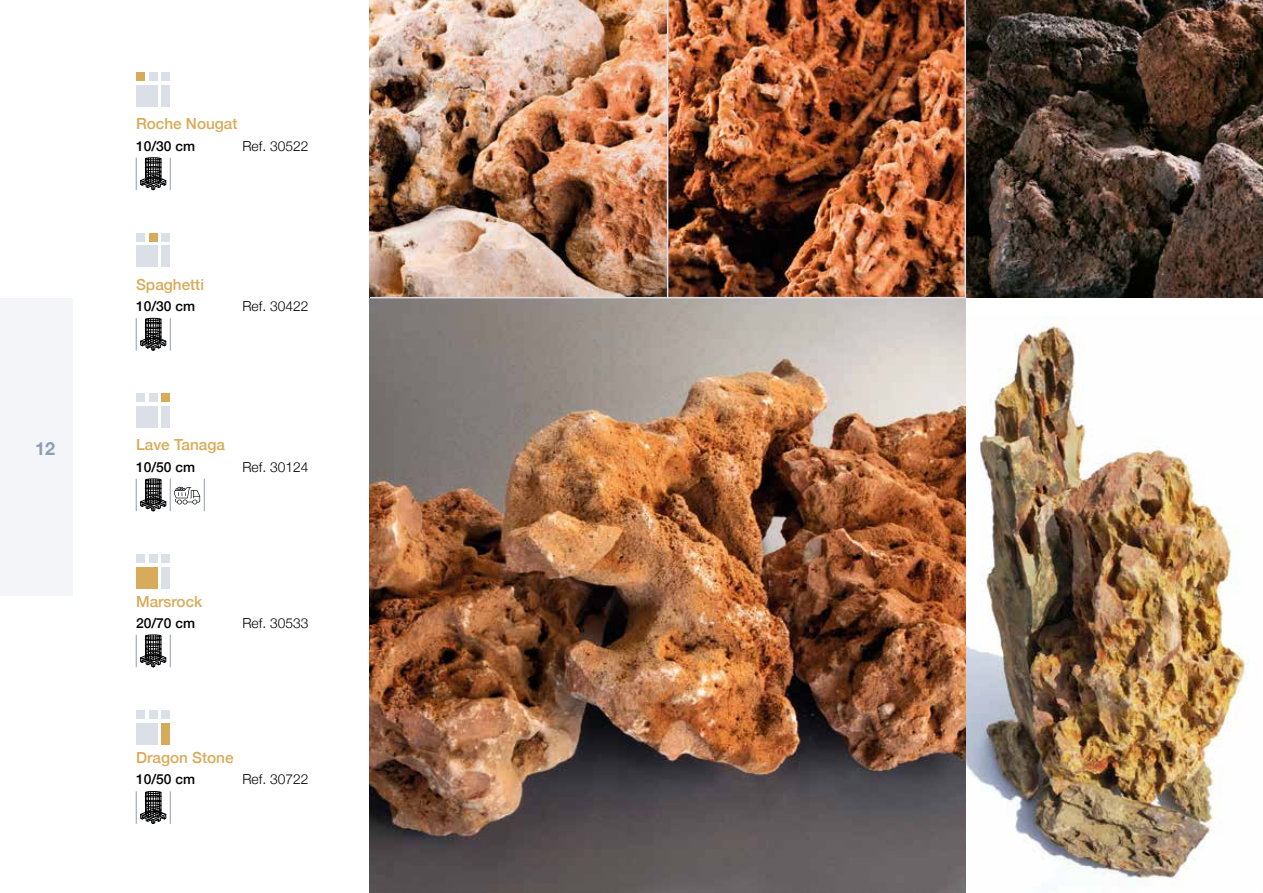
<style>
.page{position:relative;width:1263px;height:893px;background:#fff}
.page>*{position:absolute;margin:0;border:0;box-sizing:border-box;transform-origin:0 0}
.t1{font:700 18px "Helvetica Neue";color:#8d9eb4}
.t2{font:500 15.3px "Helvetica Neue";color:#d7ab59}
.t3{font:300 13.8px "Helvetica Neue";color:#000}
.t4{font:500 13.8px "Helvetica Neue";color:#000}
</style>
<div class="page">
<div style="left:0;top:298px;width:72px;height:297px;background:#f3f5f8"></div>
<img style="left:965px;top:316px;width:283px;height:577px">
<img style="left:370px;top:298px;width:595px;height:595px">
<img style="left:370px;top:0;width:893px;height:298px">
<div style="left:136px;top:85px;width:21px;height:21px;background:#dbdfe8"></div>
<div style="left:162px;top:72px;width:8px;height:9px;background:#dbdfe8"></div>
<div style="left:162px;top:85px;width:8px;height:21px;background:#dbdfe8"></div>
<div style="left:149px;top:72px;width:8px;height:9px;background:#dbdfe8"></div>
<div style="left:136px;top:72px;width:9px;height:9px;background:#d7ab59"></div>
<hr style="left:136px;top:158px;width:1px;height:32px;background:#8d9eb4">
<hr style="left:170px;top:158px;width:1px;height:32px;background:#8d9eb4">
<svg style="left:140px;top:158px;width:27px;height:33px"></svg>
<div style="left:136px;top:246px;width:21px;height:21px;background:#dbdfe8"></div>
<div style="left:162px;top:233px;width:8px;height:8px;background:#dbdfe8"></div>
<div style="left:162px;top:246px;width:8px;height:21px;background:#dbdfe8"></div>
<div style="left:149px;top:233px;width:8px;height:8px;background:#d7ab59"></div>
<div style="left:136px;top:233px;width:9px;height:8px;background:#dbdfe8"></div>
<hr style="left:136px;top:318px;width:1px;height:33px;background:#8d9eb4">
<hr style="left:170px;top:318px;width:1px;height:33px;background:#8d9eb4">
<svg style="left:140px;top:318px;width:27px;height:33px"></svg>
<div style="left:136px;top:406px;width:21px;height:22px;background:#dbdfe8"></div>
<div style="left:162px;top:394px;width:8px;height:8px;background:#d7ab59"></div>
<div style="left:162px;top:406px;width:8px;height:22px;background:#dbdfe8"></div>
<div style="left:149px;top:394px;width:8px;height:8px;background:#dbdfe8"></div>
<div style="left:136px;top:394px;width:9px;height:8px;background:#dbdfe8"></div>
<hr style="left:136px;top:479px;width:1px;height:32px;background:#8d9eb4">
<hr style="left:170px;top:479px;width:1px;height:32px;background:#8d9eb4">
<hr style="left:204px;top:479px;width:1px;height:32px;background:#8d9eb4">
<svg style="left:140px;top:479px;width:27px;height:33px"></svg>
<svg style="left:174px;top:487px;width:26px;height:17px"></svg>
<div style="left:136px;top:567px;width:21px;height:21px;background:#d7ab59"></div>
<div style="left:162px;top:554px;width:8px;height:9px;background:#dbdfe8"></div>
<div style="left:162px;top:567px;width:8px;height:21px;background:#dbdfe8"></div>
<div style="left:149px;top:554px;width:8px;height:9px;background:#dbdfe8"></div>
<div style="left:136px;top:554px;width:9px;height:9px;background:#dbdfe8"></div>
<hr style="left:136px;top:635px;width:1px;height:32px;background:#8d9eb4">
<hr style="left:170px;top:635px;width:1px;height:32px;background:#8d9eb4">
<svg style="left:140px;top:635px;width:27px;height:33px"></svg>
<div style="left:136px;top:723px;width:21px;height:21px;background:#dbdfe8"></div>
<div style="left:162px;top:710px;width:8px;height:9px;background:#dbdfe8"></div>
<div style="left:162px;top:723px;width:8px;height:21px;background:#d7ab59"></div>
<div style="left:149px;top:710px;width:8px;height:9px;background:#dbdfe8"></div>
<div style="left:136px;top:710px;width:9px;height:9px;background:#dbdfe8"></div>
<hr style="left:136px;top:791px;width:1px;height:33px;background:#8d9eb4">
<hr style="left:170px;top:791px;width:1px;height:33px;background:#8d9eb4">
<svg style="left:140px;top:791px;width:27px;height:33px"></svg>
<hr style="left:370px;top:297px;width:595px;height:1px;background:#dbdfe8">
<hr style="left:667px;top:0;width:1px;height:298px;background:#dbdfe8">
<hr style="left:964px;top:0;width:2px;height:298px;background:#dbdfe8">
<p class="t1" style="left:35px;top:435px;width:22px">12</p>
<p class="t2" style="left:136px;top:111px;width:103px">Roche Nougat</p>
<p class="t4" style="left:136px;top:134px;width:61px">10/30 cm</p>
<p class="t3" style="left:242px;top:134px;width:67px">Ref. 30522</p>
<p class="t2" style="left:136px;top:272px;width:70px">Spaghetti</p>
<p class="t4" style="left:136px;top:295px;width:61px">10/30 cm</p>
<p class="t3" style="left:242px;top:295px;width:67px">Ref. 30422</p>
<p class="t2" style="left:136px;top:432px;width:90px">Lave Tanaga</p>
<p class="t4" style="left:136px;top:456px;width:61px">10/50 cm</p>
<p class="t3" style="left:242px;top:456px;width:67px">Ref. 30124</p>
<p class="t2" style="left:136px;top:589px;width:68px">Marsrock</p>
<p class="t4" style="left:136px;top:612px;width:61px">20/70 cm</p>
<p class="t3" style="left:242px;top:612px;width:67px">Ref. 30533</p>
<p class="t2" style="left:136px;top:745px;width:99px">Dragon Stone</p>
<p class="t4" style="left:136px;top:768px;width:61px">10/50 cm</p>
<p class="t3" style="left:242px;top:768px;width:67px">Ref. 30722</p>
</div>
